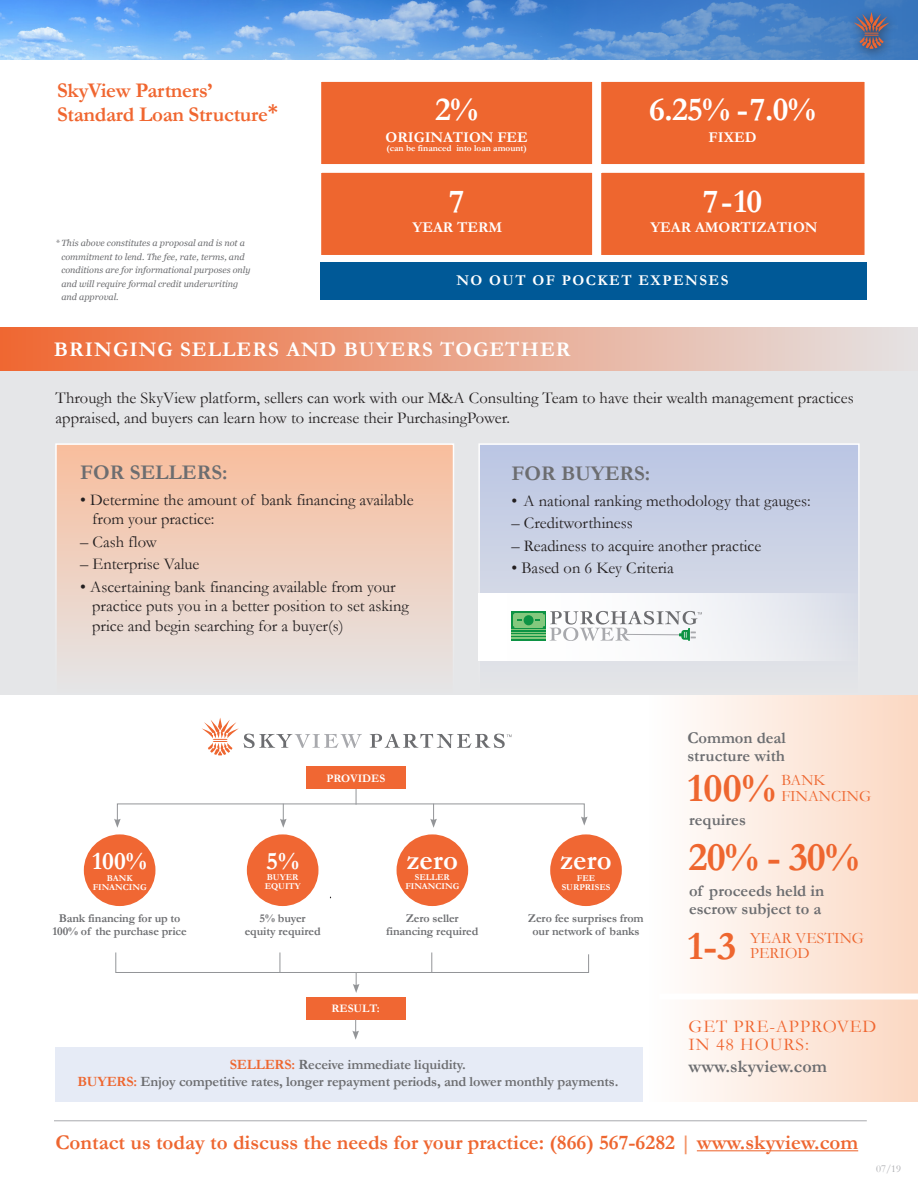
<style>
.page{position:relative;width:918px;height:1188px;background:#fff}
.page>*{position:absolute;margin:0;border:0;box-sizing:border-box;transform-origin:0 0}
.t1{font:700 40.8px "Garamond";letter-spacing:-.015em;color:#ee662f}
.t2{font:700 33.75px "Garamond";color:#fff}
.t3{font:700 28.65px "Garamond";color:#fff}
.t4{font:700 25.35px "Garamond";color:#fff}
.t5{font:700 21px "Garamond";color:#ee6630}
.t6{font:700 21px/24px "Garamond";letter-spacing:-.015em;color:#f06630}
.t7{font:700 21px "Garamond";letter-spacing:.05em;color:#fff}
.body{font:700 21px "Garamond";color:#6c6d70}
.t8{font:18px/18px "Garamond";letter-spacing:.05em;color:#f06630}
.t9{font:700 18px "Garamond";color:#6c6d70}
.body-2{font:16.5px/19.5px "Garamond";color:#231f20}
.t10{font:700 16.5px/18px "Garamond";color:#6c6d70}
.t11{font:15.9px/15.9px "Garamond";color:#ee662f}
.t12{font:700 15px "Garamond";color:#fff}
.t13{font:700 15px "Garamond";letter-spacing:.1em;color:#fff}
.t14{font:700 14.25px/16.5px "Garamond";letter-spacing:-.01em;color:#6c6d70;text-align:center}
.t15{font:700 12px/13.5px "Garamond";letter-spacing:-.01em;color:#6c6d70;text-align:center}
.t16{font:700 11.55px "Garamond";color:#fff}
.body-3{font:10.5px "Garamond";color:#a8a9ad}
.t17{font:700 9.3px "Garamond";color:#fff}
.t18{font:italic 9px/13.5px "Georgia";color:#6c6d70}
.t19{font:700 9px/9px "Garamond";color:#fff;text-align:center}
.s1{color:#ee662f}
.s2{color:#f39265}
</style>
<div class="page">
<div style="left:649px;top:695px;width:269px;height:406px;background:linear-gradient(to right,#fefefe,#fbd8c2)"></div>
<svg style="left:0;top:0;width:918px;height:59px;background:#639ddf"></svg>
<div style="left:320px;top:80px;width:274px;height:86px;background:#ee662f;border:2px solid #fff"></div>
<div style="left:320px;top:171px;width:274px;height:85px;background:#ee662f;border:2px solid #fff"></div>
<div style="left:600px;top:80px;width:266px;height:86px;background:#ee662f;border:2px solid #fff"></div>
<div style="left:600px;top:171px;width:266px;height:85px;background:#ee662f;border:2px solid #fff"></div>
<hr style="left:697px;top:1150px;width:161px;height:1px;background:#ee6630">
<div style="left:0;top:328px;width:918px;height:367px;background:#e5e6e8"></div>
<div style="left:0;top:328px;width:918px;height:43px;background:linear-gradient(to right,#ef6732,#e5e2e3)"></div>
<svg style="left:478px;top:443px;width:382px;height:151px;background:#c8d0e5"></svg>
<div style="left:55px;top:443px;width:399px;height:251px;background:linear-gradient(to bottom,#f9bd9c,#e5e5e7);border:2px solid #fff"></div>
<div style="left:478px;top:594px;width:382px;height:67px;background:linear-gradient(to right,#fff,#e2e5ec)"></div>
<div style="left:512px;top:612px;width:34px;height:17px;background:#0d9344"></div>
<div style="left:513px;top:613px;width:31px;height:15px;background:#84c87d"></div>
<div style="left:524px;top:615px;width:10px;height:10px;background:#0d9344;border-radius:50%"></div>
<hr style="left:512px;top:629px;width:34px;height:1px;background:#84c87d">
<hr style="left:512px;top:630px;width:34px;height:2px;background:#0d9344">
<hr style="left:512px;top:632px;width:34px;height:1px;background:#84c87d">
<hr style="left:512px;top:633px;width:34px;height:2px;background:#0d9344">
<hr style="left:512px;top:635px;width:34px;height:1px;background:#84c87d">
<hr style="left:512px;top:636px;width:34px;height:2px;background:#0d9344">
<hr style="left:512px;top:638px;width:34px;height:1px;background:#84c87d">
<hr style="left:512px;top:639px;width:34px;height:2px;background:#0d9344">
<svg style="left:536px;top:611px;width:166px;height:30px"></svg>
<div style="left:55px;top:1047px;width:588px;height:54px;background:#e6ebf6"></div>
<div style="left:306px;top:997px;width:99px;height:22px;background:#f06733"></div>
<svg style="left:114px;top:785px;width:474px;height:43px"></svg>
<div style="left:84px;top:834px;width:71px;height:72px;background:#f06733;border-radius:50%"></div>
<div style="left:247px;top:834px;width:71px;height:72px;background:#f06733;border-radius:50%"></div>
<div style="left:397px;top:834px;width:71px;height:72px;background:#f06733;border-radius:50%"></div>
<div style="left:550px;top:834px;width:72px;height:72px;background:#f06733;border-radius:50%"></div>
<svg style="left:352px;top:1019px;width:7px;height:21px"></svg>
<svg style="left:115px;top:952px;width:474px;height:41px"></svg>
<div style="left:306px;top:766px;width:99px;height:23px;background:#f06733"></div>
<svg style="left:202px;top:718px;width:160px;height:37px"></svg>
<svg style="left:370px;top:734px;width:142px;height:14px"></svg>
<div style="left:847px;top:5px;width:52px;height:55px;background:#231f20;opacity:.75"></div>
<svg style="left:853px;top:12px;width:37px;height:37px"></svg>
<hr style="left:54px;top:1121px;width:813px;height:1px;background:#a8a9ad">
<div style="left:659px;top:994px;width:259px;height:6px;background:#fff"></div>
<div style="left:321px;top:262px;width:546px;height:38px;background:#005997"></div>
<p class="t6" style="left:57px;top:78px;width:222px">SkyView Partners’<br>Standard Loan Structure*</p>
<p class="t18" style="left:61px;top:236px;width:191px;text-indent:-6px">* This above constitutes a proposal and is not a commitment to lend. The fee, rate, terms, and conditions are for informational purposes only and will require formal credit underwriting and approval.</p>
<p class="t2" style="left:435px;top:87px;width:45px">2%</p>
<p class="t2" style="left:649px;top:87px;width:168px">6.25% -7.0%</p>
<p class="t12" style="left:385px;top:127px;width:144px">ORIGINATION FEE</p>
<p class="t17" style="left:387px;top:142px;width:142px">(can be financed into loan amount)</p>
<p class="t12" style="left:709px;top:127px;width:49px">FIXED</p>
<p class="t2" style="left:449px;top:178px;width:17px">7</p>
<p class="t2" style="left:703px;top:178px;width:61px">7-10</p>
<p class="t12" style="left:413px;top:217px;width:91px">YEAR TERM</p>
<p class="t12" style="left:650px;top:217px;width:169px">YEAR AMORTIZATION</p>
<p class="t13" style="left:456px;top:270px;width:273px">NO OUT OF POCKET EXPENSES</p>
<p class="t7" style="left:54px;top:335px;width:518px">BRINGING SELLERS AND BUYERS TOGETHER</p>
<p class="body-2" style="left:56px;top:388px;width:800px">Through the SkyView platform, sellers can work with our M&amp;A Consulting Team to have their wealth management practices appraised, and buyers can learn how to increase their PurchasingPower.</p>
<p class="body" style="left:512px;top:459px;width:140px">FOR BUYERS:</p>
<p class="body-2" style="left:512px;top:491px;width:301px">• A national ranking methodology that gauges:</p>
<p class="body-2" style="left:512px;top:513px;width:123px">– Creditworthiness</p>
<p class="body-2" style="left:512px;top:536px;width:251px">– Readiness to acquire another practice</p>
<p class="body-2" style="left:512px;top:558px;width:164px">• Based on 6 Key Criteria</p>
<p class="body" style="left:80px;top:458px;width:149px">FOR SELLERS:</p>
<p class="body-2" style="left:92px;top:489px;width:323px;text-indent:-12px">• Determine the amount of bank financing available from your practice:</p>
<p class="body-2" style="left:80px;top:531px;width:78px">– Cash flow</p>
<p class="body-2" style="left:80px;top:554px;width:121px">– Enterprise Value</p>
<p class="body-2" style="left:92px;top:576px;width:318px;text-indent:-12px">• Ascertaining bank financing available from your practice puts you in a better position to set asking price and begin searching for a buyer(s)</p>
<p class="t4" style="left:92px;top:844px;width:56px">100%</p>
<p class="t19" style="left:93px;top:873px;width:55px">BANK<br>FINANCING</p>
<p class="t15" style="left:53px;top:911px;width:136px">Bank financing for up to<br>100% of the purchase price</p>
<p class="t16" style="left:326px;top:770px;width:60px">PROVIDES</p>
<p class="t4" style="left:266px;top:844px;width:34px">5%</p>
<p class="t19" style="left:265px;top:873px;width:37px;text-align:left">BUYER<br>EQUITY</p>
<p class="t3" style="left:407px;top:840px;width:53px">zero</p>
<p class="t19" style="left:405px;top:873px;width:55px">SELLER<br>FINANCING</p>
<p class="t15" style="left:245px;top:911px;width:77px">5% buyer equity required</p>
<p class="t15" style="left:386px;top:911px;width:94px">Zero seller financing required</p>
<p class="t16" style="left:332px;top:1000px;width:50px">RESULT:</p>
<p class="t3" style="left:560px;top:841px;width:53px">zero</p>
<p class="t19" style="left:562px;top:873px;width:50px">FEE<br>SURPRISES</p>
<p class="t15" style="left:528px;top:911px;width:117px">Zero fee surprises from our network of banks</p>
<p class="t14" style="left:77px;top:1057px;width:542px"><span class="s1">SELLERS:</span> Receive immediate liquidity.<br><span class="s1">BUYERS:</span> Enjoy competitive rates, longer repayment periods, and lower monthly payments.</p>
<p class="t10" style="left:687px;top:729px;width:100px">Common deal structure with</p>
<p class="t1" style="left:687px;top:760px;width:90px">100%</p>
<p class="t11" style="left:781px;top:771px;width:91px">BANK<br>FINANCING</p>
<p class="t10" style="left:689px;top:811px;width:58px">requires</p>
<p class="t1" style="left:689px;top:829px;width:172px">20% - 30%</p>
<p class="t10" style="left:689px;top:882px;width:137px">of proceeds held in escrow subject to a</p>
<p class="t1" style="left:687px;top:918px;width:50px">1-3</p>
<p class="t11" style="left:750px;top:929px;width:115px">YEAR VESTING<br>PERIOD</p>
<p class="t8" style="left:689px;top:1017px;width:189px">GET PRE-APPROVED<br>IN 48 HOURS:</p>
<p class="t9" style="left:689px;top:1054px;width:140px">www.skyview.com</p>
<p class="t5" style="left:55px;top:1128px;width:804px">Contact us today to discuss the needs for your practice: (866) 567-6282 <span class="s2">|</span> www.skyview.com</p>
<p class="body-3" style="left:876px;top:1162px;width:26px">07/19</p>
</div>
